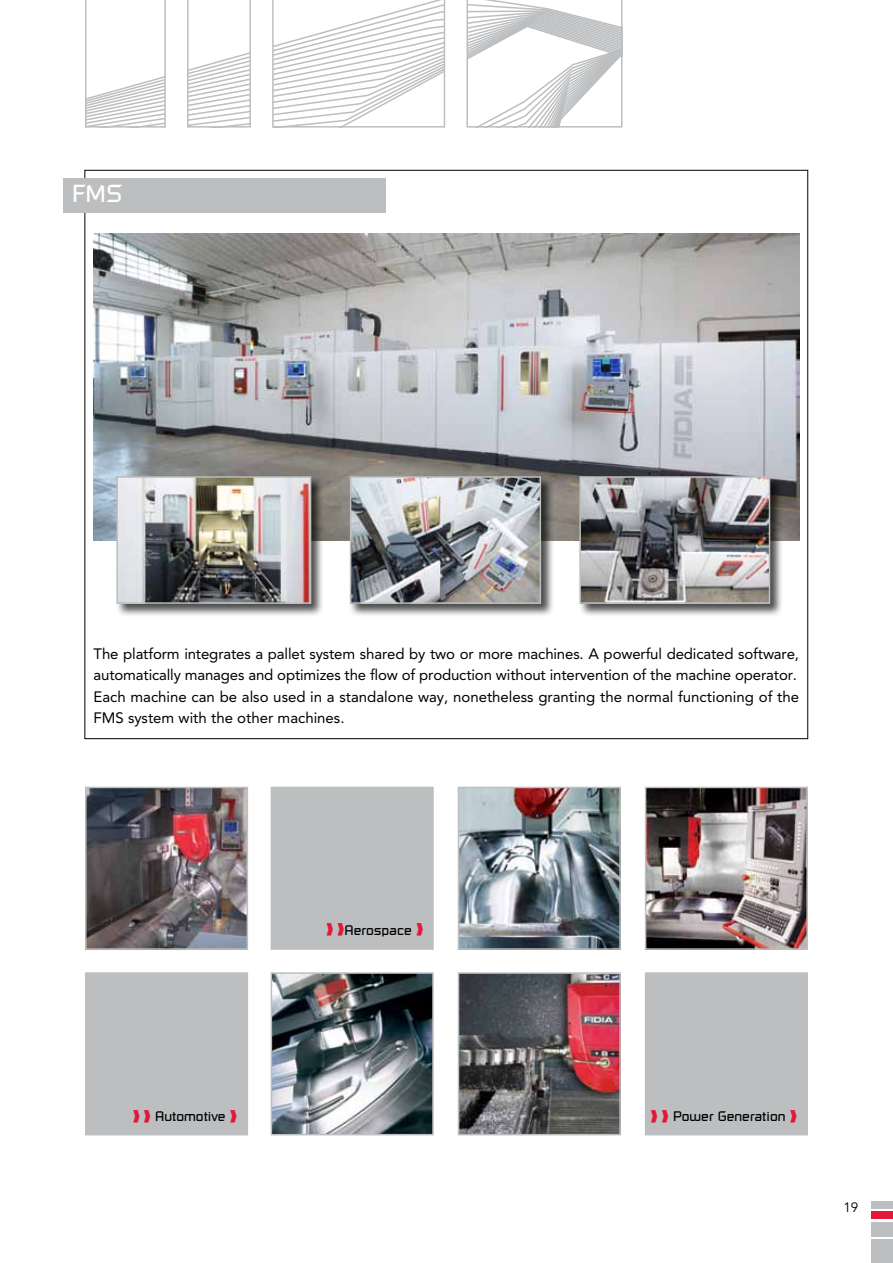
<style>
.page{position:relative;width:893px;height:1263px;background:#fff}
.page>*{position:absolute;margin:0;border:0;box-sizing:border-box;transform-origin:0 0}
.t1{font:24px "Russell Square";color:#fff}
.t2{font:15px/21.3px "Avenir";letter-spacing:-.01em;color:#000}
.t3{font:13.5px "Russell Square";color:#000}
.t4{font:13.5px "Avenir";color:#000}
</style>
<div class="page">
<img style="left:94px;top:234px;width:705px;height:306px">
<img style="left:88px;top:790px;width:157px;height:157px">
<div style="left:85px;top:787px;width:163px;height:163px;border:2px solid #bcbec0"></div>
<div style="left:271px;top:787px;width:163px;height:163px;background:#bcbec0;border:2px solid #bcbec0"></div>
<div style="left:85px;top:972px;width:163px;height:163px;background:#bcbec0"></div>
<div style="left:645px;top:972px;width:163px;height:163px;background:#bcbec0"></div>
<img style="left:274px;top:975px;width:157px;height:157px">
<div style="left:271px;top:972px;width:163px;height:163px;border:2px solid #bcbec0"></div>
<img style="left:461px;top:790px;width:157px;height:157px">
<div style="left:458px;top:787px;width:163px;height:163px;border:2px solid #bcbec0"></div>
<img style="left:461px;top:975px;width:157px;height:157px">
<div style="left:458px;top:972px;width:163px;height:163px;border:2px solid #bcbec0"></div>
<img style="left:648px;top:790px;width:157px;height:157px">
<div style="left:645px;top:787px;width:163px;height:163px;border:2px solid #bcbec0"></div>
<div style="left:116px;top:475px;width:209px;height:142px;background:#000;opacity:.7"></div>
<img style="left:119px;top:479px;width:189px;height:122px">
<div style="left:116px;top:476px;width:195px;height:128px;border:2px solid #bcbec0"></div>
<div style="left:579px;top:475px;width:204px;height:142px;background:#000;opacity:.7"></div>
<img style="left:582px;top:479px;width:185px;height:122px">
<div style="left:579px;top:476px;width:191px;height:128px;border:2px solid #bcbec0"></div>
<div style="left:349px;top:475px;width:205px;height:142px;background:#000;opacity:.7"></div>
<img style="left:353px;top:479px;width:185px;height:122px">
<div style="left:350px;top:476px;width:191px;height:128px;border:2px solid #bcbec0"></div>
<svg style="left:85px;top:0;width:537px;height:128px"></svg>
<div style="left:872px;top:1240px;width:21px;height:23px;background:#bcbec0"></div>
<div style="left:872px;top:1222px;width:21px;height:15px;background:#bcbec0"></div>
<div style="left:872px;top:1211px;width:21px;height:8px;background:#e31837"></div>
<div style="left:872px;top:1201px;width:21px;height:8px;background:#bcbec0"></div>
<div style="left:64px;top:179px;width:322px;height:34px;background:#bcbec0"></div>
<h1 class="t1" style="left:72px;top:179px;width:52px">FMS</h1>
<p class="t2" style="left:94px;top:643px;width:707px">The platform integrates a pallet system shared by two or more machines. A powerful dedicated software, automatically manages and optimizes the flow of production without intervention of the machine operator.<br>Each machine can be also used in a standalone way, nonetheless granting the normal functioning of the FMS system with the other machines.</p>
<p class="t3" style="left:345px;top:922px;width:69px">Aerospace</p>
<p class="t3" style="left:155px;top:1108px;width:72px">Automotive</p>
<p class="t3" style="left:673px;top:1108px;width:114px">Power Generation</p>
<p class="t4" style="left:843px;top:1199px;width:17px">19</p>
</div>
